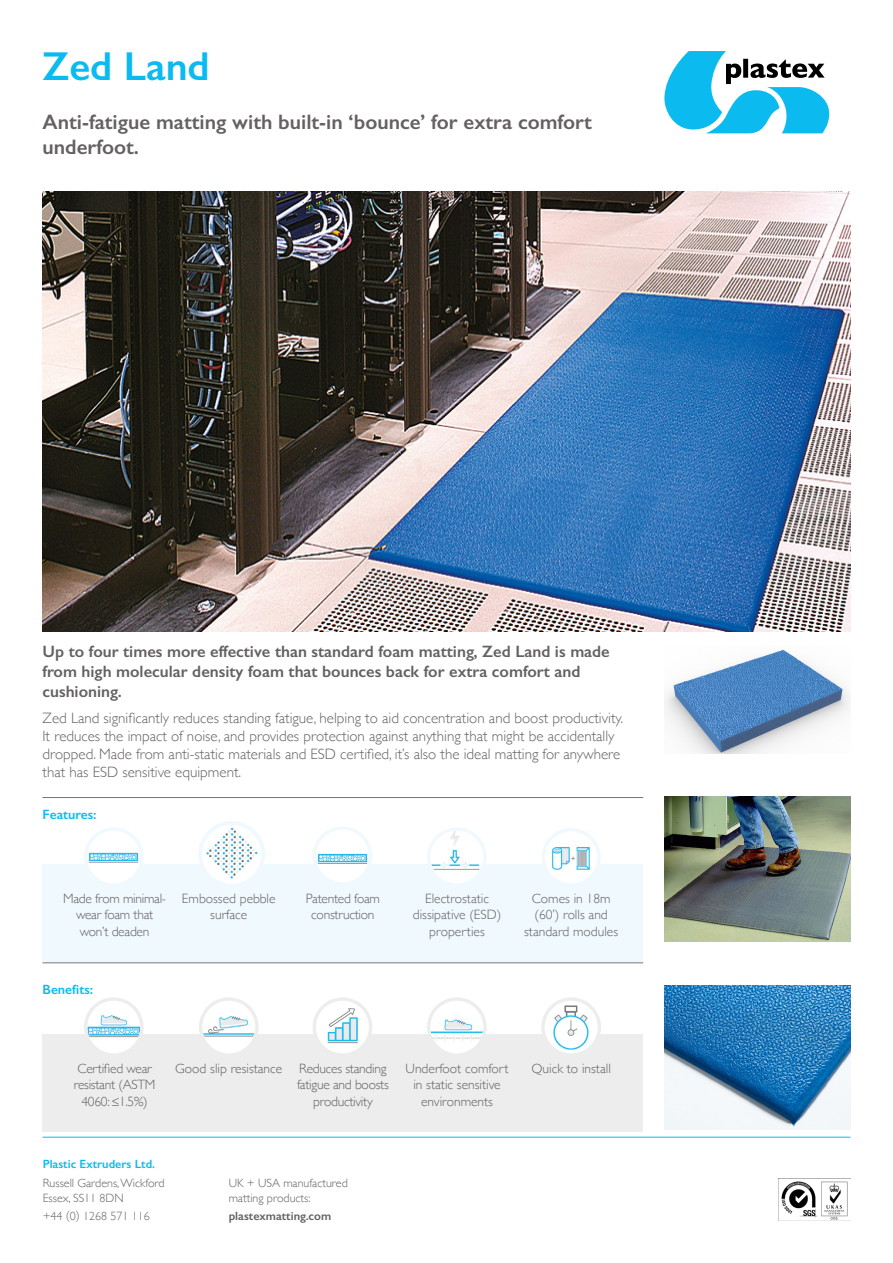
<style>
.page{position:relative;width:893px;height:1263px;background:#fff}
.page>*{position:absolute;margin:0;border:0;box-sizing:border-box;transform-origin:0 0}
.t1{font:600 40.5px "Gill Sans";color:#0bbbef}
.t2{font:600 21px/25.2px "Gill Sans";color:#656062}
.t3{font:600 16.5px/19.8px "Gill Sans";color:#656062}
.t4{font:300 15px/18px "Gill Sans";color:#656062}
.t5{font:300 13.5px/16.2px "Gill Sans";color:#656062;text-align:center}
.t6{font:300 13.5px/16.2px "Gill Sans";letter-spacing:-.02em;color:#656062;text-align:center}
.t7{font:600 13.5px "Gill Sans";color:#0bbbef}
.t8{font:300 12px/14.4px "Gill Sans";color:#656062}
.t9{font:600 12px "Gill Sans";color:#0bbbef}
.t10{font:600 12px "Gill Sans";color:#656062}
</style>
<div class="page">
<img style="left:43px;top:191px;width:807px;height:440px">
<img style="left:664px;top:649px;width:186px;height:104px">
<hr style="left:43px;top:1137px;width:807px;height:1px;background:#0bbbef">
<img style="left:664px;top:797px;width:186px;height:145px">
<img style="left:664px;top:985px;width:186px;height:145px">
<svg style="left:664px;top:51px;width:165px;height:82px"></svg>
<img style="left:781px;top:1181px;width:67px;height:39px">
<div style="left:43px;top:1034px;width:600px;height:98px;background:#ededed"></div>
<div style="left:86px;top:999px;width:56px;height:56px;background:#ededed;border-radius:50%"></div>
<img style="left:87px;top:1001px;width:53px;height:52px;border-radius:26px">
<div style="left:84px;top:997px;width:60px;height:60px;border:3px solid #ededed;border-radius:50%"></div>
<div style="left:201px;top:999px;width:56px;height:56px;background:#ededed;border-radius:50%"></div>
<img style="left:202px;top:1001px;width:53px;height:52px;border-radius:26px">
<div style="left:199px;top:997px;width:60px;height:60px;border:3px solid #ededed;border-radius:50%"></div>
<div style="left:314px;top:999px;width:57px;height:56px;background:#ededed;border-radius:50%"></div>
<img style="left:316px;top:1001px;width:53px;height:52px;border-radius:26px">
<div style="left:313px;top:997px;width:59px;height:60px;border:3px solid #ededed;border-radius:50%"></div>
<div style="left:429px;top:999px;width:56px;height:56px;background:#ededed;border-radius:50%"></div>
<img style="left:430px;top:1001px;width:53px;height:52px;border-radius:26px">
<div style="left:427px;top:997px;width:60px;height:60px;border:3px solid #ededed;border-radius:50%"></div>
<div style="left:543px;top:999px;width:56px;height:56px;background:#ededed;border-radius:50%"></div>
<img style="left:545px;top:1001px;width:53px;height:52px;border-radius:26px">
<div style="left:541px;top:997px;width:60px;height:60px;border:3px solid #ededed;border-radius:50%"></div>
<div style="left:43px;top:864px;width:600px;height:98px;background:#f0f9fe"></div>
<div style="left:86px;top:829px;width:56px;height:56px;background:#f0f9fe;border-radius:50%"></div>
<img style="left:87px;top:831px;width:53px;height:52px;border-radius:26px">
<div style="left:84px;top:827px;width:60px;height:60px;border:3px solid #f0f9fe;border-radius:50%"></div>
<div style="left:200px;top:823px;width:63px;height:63px;background:#f0f9fe;border-radius:50%"></div>
<img style="left:202px;top:825px;width:59px;height:59px;border-radius:30px">
<div style="left:198px;top:821px;width:67px;height:66px;border:4px solid #f0f9fe;border-radius:50%"></div>
<div style="left:314px;top:828px;width:57px;height:56px;background:#f0f9fe;border-radius:50%"></div>
<img style="left:316px;top:830px;width:53px;height:52px;border-radius:26px">
<div style="left:313px;top:826px;width:59px;height:60px;border:3px solid #f0f9fe;border-radius:50%"></div>
<div style="left:429px;top:829px;width:56px;height:56px;background:#f0f9fe;border-radius:50%"></div>
<img style="left:430px;top:831px;width:53px;height:52px;border-radius:26px">
<div style="left:427px;top:827px;width:60px;height:60px;border:3px solid #f0f9fe;border-radius:50%"></div>
<div style="left:543px;top:830px;width:56px;height:55px;background:#f0f9fe;border-radius:50%"></div>
<img style="left:545px;top:831px;width:52px;height:52px;border-radius:26px">
<div style="left:542px;top:828px;width:59px;height:59px;border:3px solid #f0f9fe;border-radius:50%"></div>
<hr style="left:43px;top:797px;width:600px;height:1px;background:#72787a">
<hr style="left:43px;top:962px;width:600px;height:1px;background:#72787a">
<h1 class="t1" style="left:43px;top:42px;width:169px">Zed Land</h1>
<h2 class="t2" style="left:43px;top:109px;width:551px">Anti-fatigue matting with built-in ‘bounce’ for extra comfort underfoot.</h2>
<p class="t3" style="left:43px;top:642px;width:569px">Up to four times more effective than standard foam matting, Zed Land is made from high molecular density foam that bounces back for extra comfort and cushioning.</p>
<p class="t4" style="left:43px;top:709px;width:582px">Zed Land significantly reduces standing fatigue, helping to aid concentration and boost productivity.<br>It reduces the impact of noise, and provides protection against anything that might be accidentally dropped. Made from anti-static materials and ESD certified, it’s also the ideal matting for anywhere that has ESD sensitive equipment.</p>
<p class="t7" style="left:43px;top:806px;width:56px">Features:</p>
<p class="t6" style="left:63px;top:890px;width:105px">Made from minimal&shy;wear foam that won’t deaden</p>
<p class="t5" style="left:182px;top:890px;width:95px">Embossed pebble surface</p>
<p class="t6" style="left:306px;top:890px;width:76px">Patented foam construction</p>
<p class="t5" style="left:413px;top:890px;width:90px">Electrostatic dissipative (ESD) properties</p>
<p class="t5" style="left:524px;top:890px;width:96px">Comes in 18m (60’) rolls and standard modules</p>
<p class="t7" style="left:43px;top:981px;width:52px">Benefits:</p>
<p class="t6" style="left:74px;top:1060px;width:83px">Certified wear resistant (ASTM<br>4060: ≤1.5%)</p>
<p class="t5" style="left:175px;top:1060px;width:109px">Good slip resistance</p>
<p class="t6" style="left:297px;top:1060px;width:93px">Reduces standing fatigue and boosts productivity</p>
<p class="t5" style="left:406px;top:1060px;width:104px">Underfoot comfort in static sensitive environments</p>
<p class="t5" style="left:531px;top:1060px;width:81px">Quick to install</p>
<p class="t9" style="left:43px;top:1156px;width:114px">Plastic Extruders Ltd.</p>
<p class="t8" style="left:43px;top:1176px;width:124px">Russell Gardens, Wickford<br>Essex, SS11 8DN</p>
<p class="t8" style="left:43px;top:1209px;width:109px">+44 (0) 1268 571 116</p>
<p class="t8" style="left:229px;top:1176px;width:121px">UK + USA manufactured matting products:</p>
<p class="t10" style="left:229px;top:1209px;width:104px">plastexmatting.com</p>
</div>
